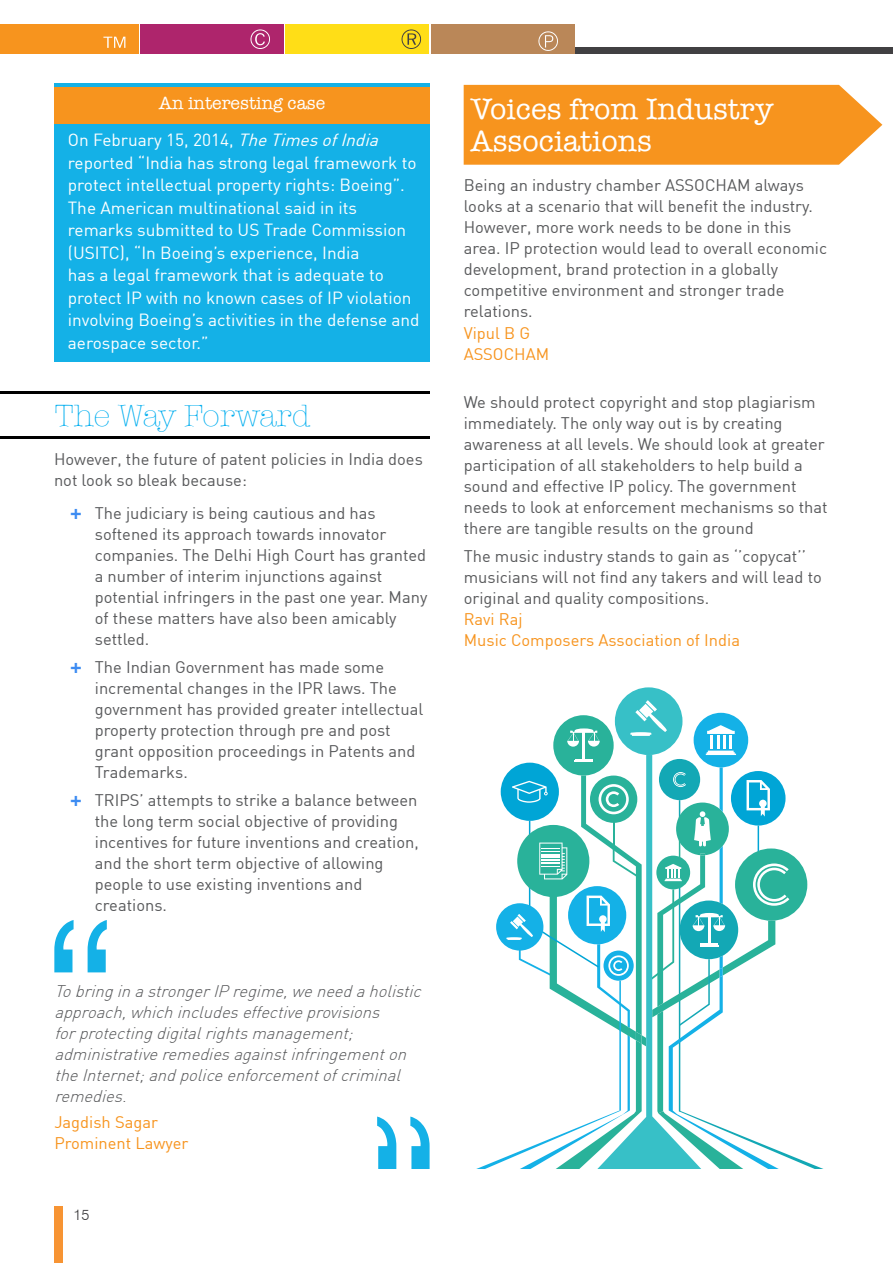
<style>
.page{position:relative;width:893px;height:1263px;background:#fff}
.page>*{position:absolute;margin:0;border:0;box-sizing:border-box;transform-origin:0 0}
.t1{font:300 31.5px "American Typewriter";color:#00aeef}
.t2{font:30px/31.5px "American Typewriter";color:#fff}
.t3{font:18px "American Typewriter";color:#fff}
.t4{font:17.25px/22.5px "DIN";color:#fff}
.t5{font:16.5px/21px "DIN";color:#58595b}
.t6{font:italic 300 16.5px/21px "DIN";color:#58595b}
.t7{font:16.5px/21px "DIN";color:#f7941e}
.t8{font:300 15px "Swiss 721 BT";color:#414042}
.s1{font-style:italic}
</style>
<div class="page">
<div style="left:574px;top:48px;width:319px;height:6px;background:#414042"></div>
<div style="left:54px;top:1207px;width:9px;height:56px;background:#f79433"></div>
<div style="left:0;top:24px;width:139px;height:30px;background:#f7941e"></div>
<div style="left:141px;top:24px;width:143px;height:30px;background:#ae256c"></div>
<div style="left:286px;top:24px;width:143px;height:30px;background:#ffde17"></div>
<div style="left:431px;top:24px;width:143px;height:30px;background:#ba8758"></div>
<svg style="left:103px;top:37px;width:22px;height:11px"></svg>
<svg style="left:250px;top:29px;width:20px;height:20px"></svg>
<svg style="left:402px;top:29px;width:19px;height:20px"></svg>
<svg style="left:538px;top:31px;width:20px;height:20px"></svg>
<div style="left:615px;top:687px;width:67px;height:68px;background:#37c0c7;border-radius:50%"></div>
<svg style="left:476px;top:700px;width:347px;height:469px"></svg>
<hr style="left:0;top:391px;width:430px;height:3px;background:#000">
<hr style="left:0;top:436px;width:430px;height:3px;background:#000">
<div style="left:54px;top:83px;width:376px;height:278px;background:#14b1e7"></div>
<div style="left:54px;top:88px;width:375px;height:36px;background:#f7941e"></div>
<div style="left:464px;top:85px;width:418px;height:80px;background:#f7941e"></div>
<svg style="left:54px;top:920px;width:53px;height:52px"></svg>
<svg style="left:377px;top:1116px;width:53px;height:53px"></svg>
<p class="t3" style="left:159px;top:89px;width:168px">An interesting case</p>
<p class="t4" style="left:68px;top:128px;width:353px">On February 15, 2014, <span class="s1">TheTimesofIndia </span>reported “India has strong legal framework to protect intellectual property rights: Boeing”.<br>The American multinational said in its remarks submitted to US Trade Commission (USITC), “In Boeing’s experience, India<br>has a legal framework that is adequate to protect IP with no known cases of IP violation involving Boeing’s activities in the defense and aerospace sector.”</p>
<h1 class="t1" style="left:54px;top:393px;width:258px">The Way Forward</h1>
<p class="t5" style="left:54px;top:449px;width:370px">However, the future of patent policies in India does not look so bleak because:</p>
<p class="t5" style="left:95px;top:502px;width:334px">The judiciary is being cautious and has softened its approach towards innovator companies. The Delhi High Court has granted a number of interim injunctions against potential infringers in the past one year. Many of these matters have also been amicably settled.</p>
<p class="t5" style="left:95px;top:656px;width:330px">The Indian Government has made some incremental changes in the IPR laws. The government has provided greater intellectual property protection through pre and post grant opposition proceedings in Patents and Trademarks.</p>
<p class="t5" style="left:95px;top:789px;width:325px">TRIPS’ attempts to strike a balance between the long term social objective of providing incentives for future inventions and creation, and the short term objective of allowing people to use existing inventions and creations.</p>
<p class="t6" style="left:54px;top:980px;width:373px">TobringinastrongerIP regime,weneedaholistic approach,whichincludeseffectiveprovisions forprotectingdigitalrightsmanagement; administrativeremediesagainstinfringementon theInternet;andpoliceenforcementofcriminal remedies.</p>
<p class="t7" style="left:54px;top:1111px;width:136px">Jagdish Sagar<br>Prominent Lawyer</p>
<p class="t8" style="left:73px;top:1206px;width:17px">15</p>
<h2 class="t2" style="left:470px;top:93px;width:304px">Voices from Industry<br>Associations</h2>
<p class="t5" style="left:464px;top:175px;width:365px">Being an industry chamber ASSOCHAM always looks at a scenario that will benefit the industry.<br>However, more work needs to be done in this area. IP protection would lead to overall economic development, brand protection in a globally competitive environment and stronger trade relations.</p>
<p class="t7" style="left:464px;top:322px;width:87px">Vipul B G<br>ASSOCHAM</p>
<p class="t5" style="left:464px;top:391px;width:365px">We should protect copyright and stop plagiarism immediately. The only way out is by creating awareness at all levels. We should look at greater participation of all stakeholders to help build a sound and effective IP policy. The government needs to look at enforcement mechanisms so that there are tangible results on the ground</p>
<p class="t5" style="left:464px;top:545px;width:359px">The music industry stands to gain as ‘’copycat’’ musicians will not find any takers and will lead to original and quality compositions.</p>
<p class="t7" style="left:464px;top:608px;width:278px">Ravi Raj<br>Music Composers Association of India</p>
</div>
